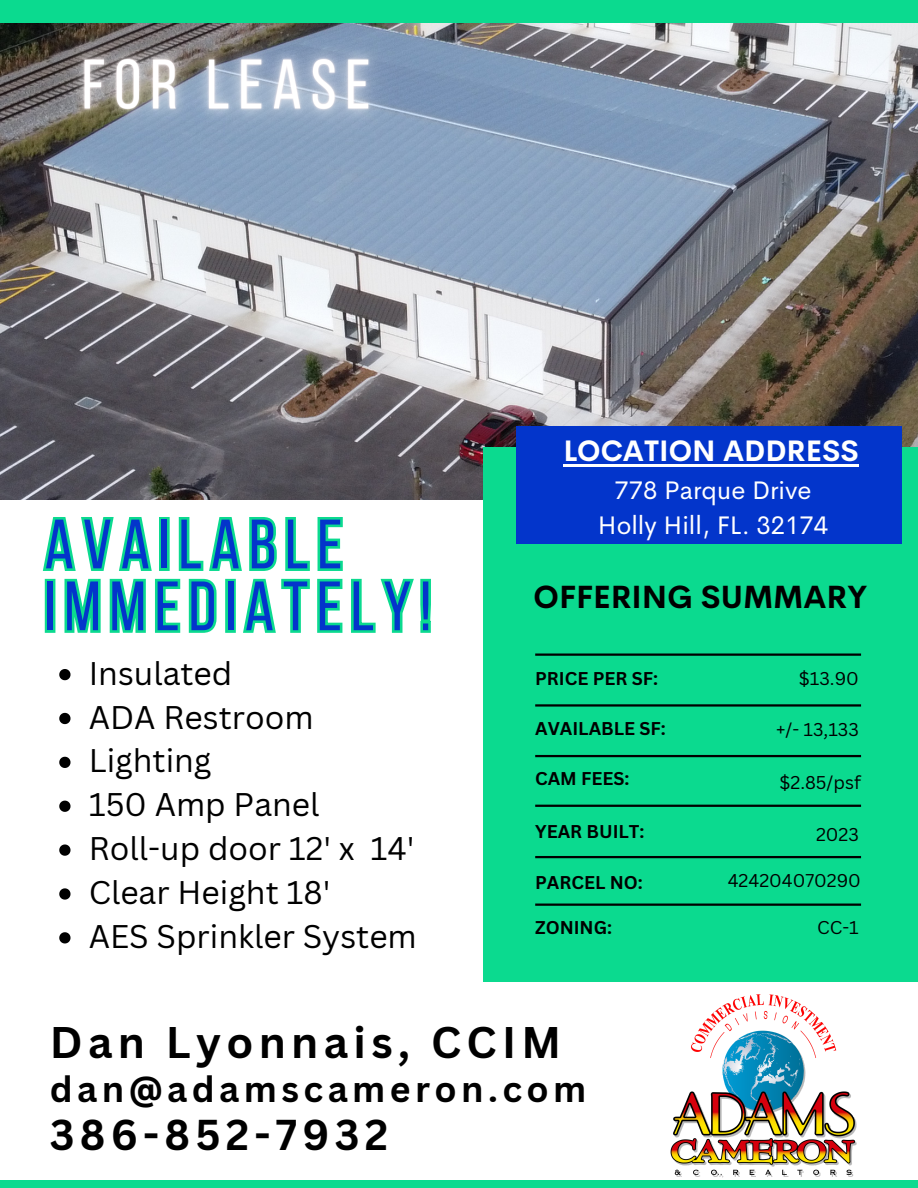
<style>
.page{position:relative;width:918px;height:1188px;background:#fff}
.page>*{position:absolute;margin:0;border:0;box-sizing:border-box;transform-origin:0 0}
.t1{font:69.6px/61.8px "Bebas Neue";letter-spacing:.125em;color:#0335cb}
.t2{font:700 43.05px "Canva Sans";letter-spacing:.125em;color:#000}
.t3{font:700 42px "Canva Sans";letter-spacing:.125em;color:#000}
.t4{font:700 35.55px "Canva Sans";letter-spacing:.125em;color:#000}
.t5{font:31.95px "Canva Sans";color:#000}
.t6{font:700 31.5px "Cerebri Sans";color:#000}
.t7{font:700 29.1px "Cerebri Sans";color:#fff}
.t8{font:25.5px "Cerebri Sans";color:#fff}
.t9{font:700 18px "Canva Sans";color:#000}
.t10{font:18px "Canva Sans";color:#000}
</style>
<div class="page">
<img style="left:0;top:22px;width:918px;height:477px">
<div style="left:483px;top:447px;width:435px;height:535px;background:#0bda8f"></div>
<hr style="left:535px;top:654px;width:326px;height:2px;background:#000">
<hr style="left:535px;top:704px;width:326px;height:3px;background:#000">
<hr style="left:535px;top:755px;width:326px;height:2px;background:#000">
<hr style="left:535px;top:805px;width:326px;height:2px;background:#000">
<hr style="left:535px;top:856px;width:326px;height:2px;background:#000">
<hr style="left:535px;top:904px;width:326px;height:2px;background:#000">
<div style="left:516px;top:426px;width:385px;height:118px;background:#0335cb"></div>
<img style="left:670px;top:994px;width:187px;height:184px">
<div style="left:0;top:0;width:918px;height:22px;background:#0bda8f"></div>
<hr style="left:563px;top:464px;width:296px;height:3px;background:#fff">
<svg style="left:40px;top:498px;width:394px;height:135px"></svg>
<svg style="left:59px;top:669px;width:12px;height:11px"></svg>
<svg style="left:59px;top:713px;width:12px;height:11px"></svg>
<svg style="left:59px;top:757px;width:12px;height:11px"></svg>
<svg style="left:59px;top:801px;width:12px;height:11px"></svg>
<svg style="left:59px;top:844px;width:12px;height:12px"></svg>
<svg style="left:59px;top:888px;width:12px;height:12px"></svg>
<svg style="left:59px;top:932px;width:12px;height:11px"></svg>
<div style="left:0;top:1180px;width:918px;height:8px;background:#0bda8f"></div>
<img style="left:8px;top:22px;width:444px;height:177px">
<p class="t1" style="left:45px;top:520px;width:388px">AVAILABLE<br>IMMEDIATELY!</p>
<p class="t5" style="left:89px;top:651px;width:145px">Insulated</p>
<p class="t5" style="left:89px;top:694px;width:226px">ADA Restroom</p>
<p class="t5" style="left:89px;top:738px;width:124px">Lighting</p>
<p class="t5" style="left:89px;top:782px;width:232px">150 Amp Panel</p>
<p class="t5" style="left:89px;top:826px;width:327px">Roll-up door 12' x 14'</p>
<p class="t5" style="left:89px;top:870px;width:243px">Clear Height 18'</p>
<p class="t5" style="left:89px;top:914px;width:330px">AES Sprinkler System</p>
<p class="t7" style="left:563px;top:432px;width:297px">LOCATION ADDRESS</p>
<p class="t8" style="left:614px;top:473px;width:199px">778 Parque Drive</p>
<p class="t8" style="left:598px;top:508px;width:232px">Holly Hill, FL. 32174</p>
<p class="t6" style="left:534px;top:577px;width:335px">OFFERING SUMMARY</p>
<p class="t9" style="left:535px;top:666px;width:124px">PRICE PER SF:</p>
<p class="t9" style="left:535px;top:716px;width:132px">AVAILABLE SF:</p>
<p class="t9" style="left:535px;top:766px;width:96px">CAM FEES:</p>
<p class="t9" style="left:535px;top:818px;width:111px">YEAR BUILT:</p>
<p class="t9" style="left:535px;top:870px;width:109px">PARCEL NO:</p>
<p class="t9" style="left:535px;top:915px;width:78px">ZONING:</p>
<p class="t10" style="left:799px;top:666px;width:61px">$13.90</p>
<p class="t10" style="left:776px;top:717px;width:84px">+/- 13,133</p>
<p class="t10" style="left:780px;top:770px;width:83px">$2.85/psf</p>
<p class="t10" style="left:816px;top:822px;width:44px">2023</p>
<p class="t10" style="left:728px;top:868px;width:135px">424204070290</p>
<p class="t10" style="left:817px;top:915px;width:43px">CC-1</p>
<p class="t2" style="left:50px;top:1012px;width:513px">Dan Lyonnais, CCIM</p>
<p class="t4" style="left:50px;top:1064px;width:538px">dan@adamscameron.com</p>
<p class="t3" style="left:50px;top:1106px;width:340px">386-852-7932</p>
</div>
